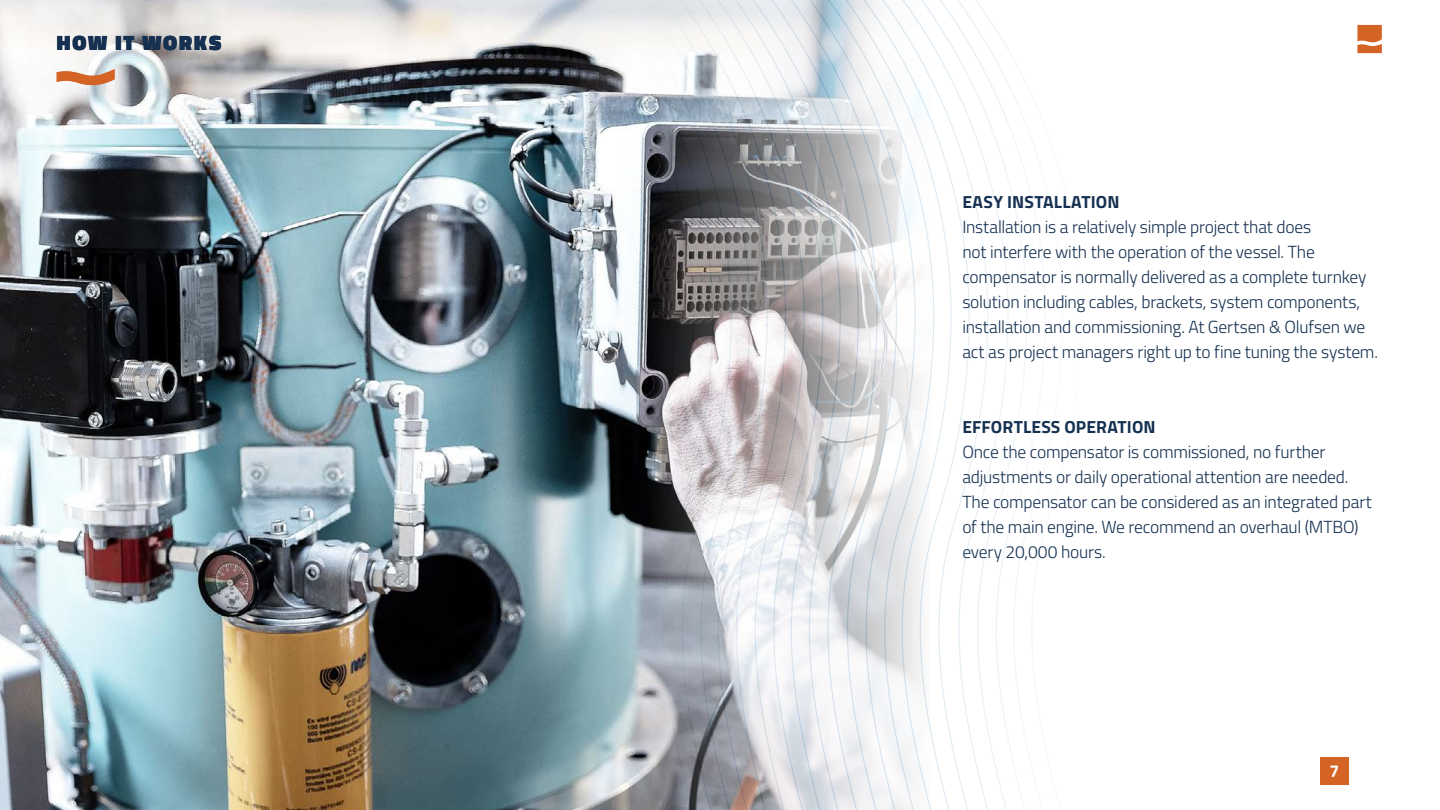
<style>
.page{position:relative;width:1440px;height:810px;background:#fff}
.page>*{position:absolute;margin:0;border:0;box-sizing:border-box;transform-origin:0 0}
.t1{font:900 21px "Titillium Web";letter-spacing:.095em;color:#153050}
.t2{font:300 17.5px/25px "Titillium Web";letter-spacing:-.015em;color:#153050}
.t3{font:700 17.5px "Titillium Web";letter-spacing:.005em;color:#153050}
.t4{font:700 17.38px "Titillium Web";color:#fff}
</style>
<div class="page">
<svg style="left:1009px;top:51px;width:35px;height:759px"></svg>
<svg style="left:930px;top:0;width:79px;height:810px"></svg>
<img style="left:0;top:0;width:930px;height:810px">
<div style="left:1320px;top:757px;width:29px;height:28px;background:#d46426"></div>
<svg style="left:1357px;top:25px;width:25px;height:28px"></svg>
<svg style="left:57px;top:69px;width:58px;height:16px"></svg>
<p class="t1" style="left:57px;top:27px;width:166px">HOW IT WORKS</p>
<p class="t3" style="left:962px;top:188px;width:159px">EASY INSTALLATION</p>
<p class="t2" style="left:962px;top:213px;width:417px">Installation is a relatively simple project that does<br>not interfere with the operation of the vessel. The compensator is normally delivered as a complete turnkey solution including cables, brackets, system components, installation and commissioning. At Gertsen &amp; Olufsen we act as project managers right up to fine tuning the system.</p>
<p class="t3" style="left:962px;top:413px;width:195px">EFFORTLESS OPERATION</p>
<p class="t2" style="left:962px;top:438px;width:411px">Once the compensator is commissioned, no further adjustments or daily operational attention are needed.<br>The compensator can be considered as an integrated part of the main engine. We recommend an overhaul (MTBO) every 20,000 hours.</p>
<p class="t4" style="left:1330px;top:757px;width:11px">7</p>
</div>
